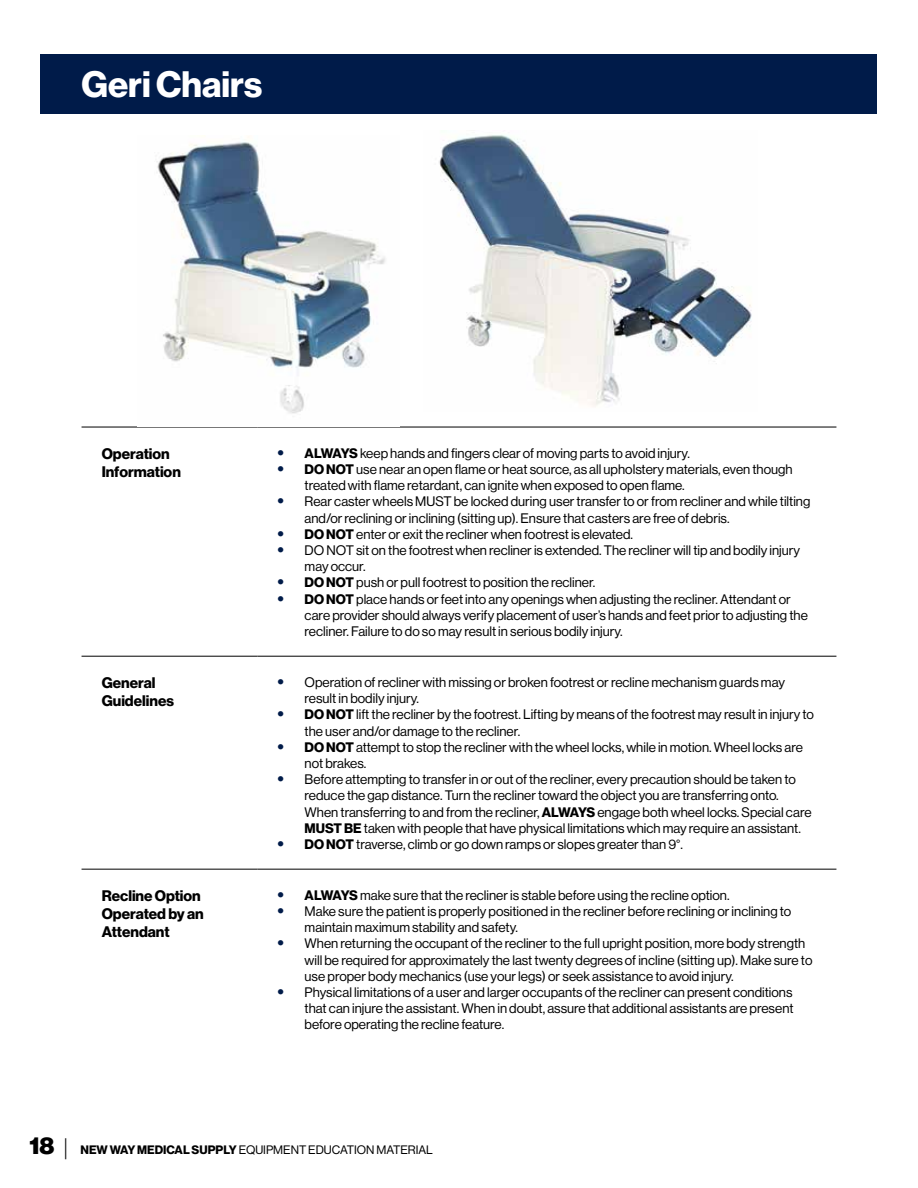
<style>
.page{position:relative;width:918px;height:1188px;background:#fff}
.page>*{position:absolute;margin:0;border:0;box-sizing:border-box;transform-origin:0 0}
.t1{font:36px "N Haas Grotesk DS Pro 75 Bd";color:#fff}
.t2{font:15px/18px "N Haas Grotesk DS Pro 75 Bd";color:#000}
.t3{font:13.5px/16.2px "N Haas Grotesk DS Pro 55 Rg";color:#000}
.t4{font:12px "N Haas Grotesk DS Pro 55 Rg";color:#000}
.s1{font-family:"N Haas Grotesk DS Pro 95 Blk";font-size:16.5px;color:#001b49}
.s2{font-family:"N Haas Grotesk DS Pro 75 Bd"}
.s3{font-family:"N Haas Grotesk DS Pro 95 Blk";font-size:24px}
.s4{font-family:"Avenir LT Std";font-weight:300;font-size:21px}
</style>
<div class="page">
<hr style="left:82px;top:427px;width:175px;height:1px;background:#000">
<hr style="left:257px;top:427px;width:579px;height:1px;background:#000">
<hr style="left:82px;top:656px;width:175px;height:1px;background:#000">
<hr style="left:257px;top:656px;width:579px;height:1px;background:#000">
<hr style="left:82px;top:869px;width:175px;height:1px;background:#000">
<hr style="left:257px;top:869px;width:579px;height:1px;background:#000">
<div style="left:40px;top:54px;width:837px;height:60px;background:#001b49"></div>
<img style="left:156px;top:136px;width:230px;height:278px">
<img style="left:439px;top:134px;width:313px;height:273px">
<h1 class="t1" style="left:82px;top:63px;width:182px">Geri Chairs</h1>
<p class="t2" style="left:102px;top:445px;width:81px">Operation<br>Information</p>
<p class="t3" style="left:278px;top:445px;width:414px"><span class="s1">•</span> <span class="s2">ALWAYS</span> keep hands and fingers clear of moving parts to avoid injury.</p>
<p class="t3" style="left:305px;top:461px;width:490px;text-indent:-27px"><span class="s1">•</span> <span class="s2">DO NOT</span> use near an open flame or heat source, as all upholstery materials, even though treated with flame retardant, can ignite when exposed to open flame.</p>
<p class="t3" style="left:305px;top:494px;width:507px;text-indent:-27px"><span class="s1">•</span> Rear caster wheels MUST be locked during user transfer to or from recliner and while tilting and/or reclining or inclining (sitting up). Ensure that casters are free of debris.</p>
<p class="t3" style="left:278px;top:526px;width:357px"><span class="s1">•</span> <span class="s2">DO NOT</span> enter or exit the recliner when footrest is elevated.</p>
<p class="t3" style="left:305px;top:542px;width:497px;text-indent:-27px"><span class="s1">•</span> DO NOT sit on the footrest when recliner is extended. The recliner will tip and bodily injury may occur.</p>
<p class="t3" style="left:278px;top:575px;width:319px"><span class="s1">•</span> <span class="s2">DO NOT</span> push or pull footrest to position the recliner.</p>
<p class="t3" style="left:305px;top:591px;width:505px;text-indent:-27px"><span class="s1">•</span> <span class="s2">DO NOT</span> place hands or feet into any openings when adjusting the recliner. Attendant or care provider should always verify placement of user’s hands and feet prior to adjusting the recliner. Failure to do so may result in serious bodily injury.</p>
<p class="t2" style="left:102px;top:674px;width:74px">General<br>Guidelines</p>
<p class="t3" style="left:305px;top:674px;width:482px;text-indent:-27px"><span class="s1">•</span> Operation of recliner with missing or broken footrest or recline mechanism guards may result in bodily injury.</p>
<p class="t3" style="left:305px;top:707px;width:511px;text-indent:-27px"><span class="s1">•</span> <span class="s2">DO NOT</span> lift the recliner by the footrest. Lifting by means of the footrest may result in injury to the user and/or damage to the recliner.</p>
<p class="t3" style="left:305px;top:739px;width:500px;text-indent:-27px"><span class="s1">•</span> <span class="s2">DO NOT</span> attempt to stop the recliner with the wheel locks, while in motion. Wheel locks are not brakes.</p>
<p class="t3" style="left:305px;top:771px;width:508px;text-indent:-27px"><span class="s1">•</span> Before attempting to transfer in or out of the recliner, every precaution should be taken to reduce the gap distance. Turn the recliner toward the object you are transferring onto.<br>When transferring to and from the recliner, <span class="s2">ALWAYS</span> engage both wheel locks. Special care <span class="s2">MUST BE</span> taken with people that have physical limitations which may require an assistant.</p>
<p class="t3" style="left:278px;top:836px;width:407px"><span class="s1">•</span> <span class="s2">DO NOT</span> traverse, climb or go down ramps or slopes greater than 9°.</p>
<p class="t2" style="left:102px;top:887px;width:104px">Recline Option<br>Operated by an<br>Attendant</p>
<p class="t3" style="left:278px;top:887px;width:454px"><span class="s1">•</span> <span class="s2">ALWAYS</span> make sure that the recliner is stable before using the recline option.</p>
<p class="t3" style="left:305px;top:903px;width:488px;text-indent:-27px"><span class="s1">•</span> Make sure the patient is properly positioned in the recliner before reclining or inclining to maintain maximum stability and safety.</p>
<p class="t3" style="left:305px;top:936px;width:509px;text-indent:-27px"><span class="s1">•</span> When returning the occupant of the recliner to the full upright position, more body strength will be required for approximately the last twenty degrees of incline (sitting up). Make sure to use proper body mechanics (use your legs) or seek assistance to avoid injury.</p>
<p class="t3" style="left:305px;top:984px;width:490px;text-align:justify;text-indent:-27px"><span class="s1">•</span> Physical limitations of a user and larger occupants of the recliner can present conditions that can injure the assistant. When in doubt, assure that additional assistants are present before operating the recline feature.</p>
<p class="t4" style="left:30px;top:1143px;width:405px"><span class="s3">18</span> <span class="s4">|</span> <span class="s2">NEW WAY MEDICAL SUPPLY</span> EQUIPMENT EDUCATION MATERIAL</p>
</div>
